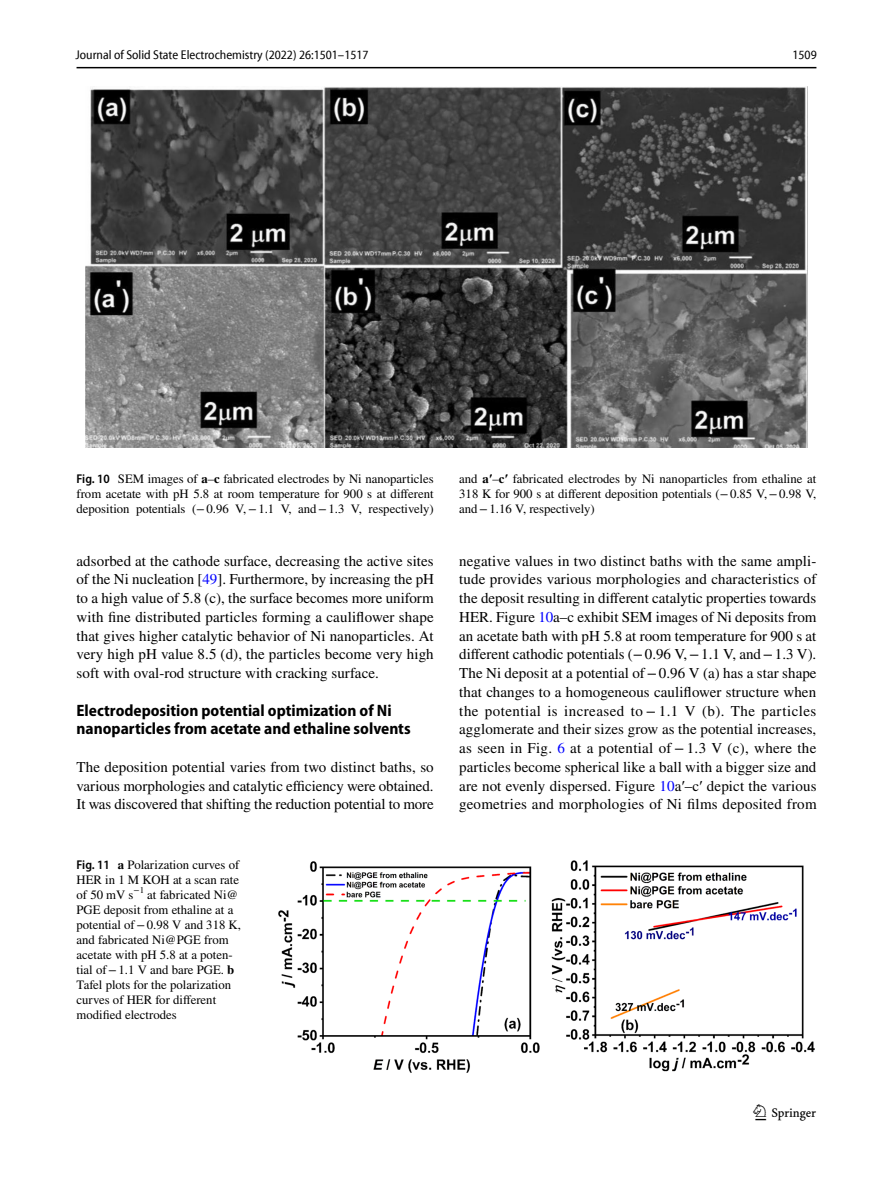
<style>
.page{position:relative;width:893px;height:1187px;background:#fff}
.page>*{position:absolute;margin:0;border:0;box-sizing:border-box;transform-origin:0 0}
.t1{font:22.5px "Springnew Regular 3";color:#000}
.t2{font:700 semi-condensed 16.5px/18.8px "Myriad Pro";color:#000}
.t3{font:15px/18.8px "STIX";letter-spacing:.005em;color:#000;text-align:justify}
.t4{font:12.75px/15px "STIX";color:#000;text-align:justify}
.t5{font:semi-condensed 12.75px "Myriad Pro Unic";color:#000}
.s1{font-family:"Myriad Pro";font-weight:600;font-stretch:semi-condensed}
.s2{font-weight:700}
.s3{font-family:"Times New Roman";font-weight:700}
.s4{color:#00f}
.s5{font-family:"Times New Roman"}
</style>
<div class="page">
<hr style="left:77px;top:67px;width:739px;height:1px;background:#000">
<img style="left:85px;top:87px;width:723px;height:360px">
<img style="left:278px;top:860px;width:537px;height:213px">
<p class="t5" style="left:76px;top:50px;width:294px">Journal of Solid State Electrochemistry (2022) 26:1501–1517</p>
<p class="t5" style="left:792px;top:50px;width:26px">1509</p>
<p class="t4" style="left:77px;top:472px;width:359px"><span class="s1">Fig. 10</span> SEM images of <span class="s2">a</span>–<span class="s2">c</span> fabricated electrodes by Ni nanoparticles from acetate with pH 5.8 at room temperature for 900 s at different deposition potentials (−0.96 V,−1.1 V, and−1.3 V, respectively)</p>
<p class="t4" style="left:459px;top:471px;width:359px">and <span class="s2">a</span><span class="s3">ʹ</span>–<span class="s2">c</span><span class="s3">ʹ</span> fabricated electrodes by Ni nanoparticles from ethaline at 318 K for 900 s at different deposition potentials (−0.85 V,−0.98 V, and−1.16 V, respectively)</p>
<p class="t3" style="left:77px;top:552px;width:359px">adsorbed at the cathode surface, decreasing the active sites of the Ni nucleation [<span class="s4">49</span>]. Furthermore, by increasing the pH to a high value of 5.8 (c), the surface becomes more uniform with fine distributed particles forming a cauliflower shape that gives higher catalytic behavior of Ni nanoparticles. At very high pH value 8.5 (d), the particles become very high soft with oval-rod structure with cracking surface.</p>
<p class="t2" style="left:77px;top:700px;width:336px">Electrodeposition potential optimization of Ni nanoparticles from acetate and ethaline solvents</p>
<p class="t3" style="left:77px;top:758px;width:359px">The deposition potential varies from two distinct baths, so various morphologies and catalytic efficiency were obtained.<br>It was discovered that shifting the reduction potential to more</p>
<p class="t4" style="left:77px;top:857px;width:166px;text-align:left"><span class="s1">Fig. 11</span> <span class="s2">a</span> Polarization curves of<br>HER in 1 M KOH at a scan rate of 50 mV s<sup>−1</sup> at fabricated Ni@<br>PGE deposit from ethaline at a potential of−0.98 V and 318 K, and fabricated Ni@PGE from acetate with pH 5.8 at a poten&shy;tial of−1.1 V and bare PGE. <span class="s2">b<br></span>Tafel plots for the polarization curves of HER for different modified electrodes</p>
<p class="t3" style="left:459px;top:552px;width:359px">negative values in two distinct baths with the same ampli&shy;tude provides various morphologies and characteristics of the deposit resulting in different catalytic properties towards HER. Figure <span class="s4">10</span>a–c exhibit SEM images of Ni deposits from an acetate bath with pH 5.8 at room temperature for 900 s at different cathodic potentials (−0.96 V,−1.1 V, and−1.3 V).<br>The Ni deposit at a potential of−0.96 V (a) has a star shape that changes to a homogeneous cauliflower structure when the potential is increased to − 1.1 V (b). The particles agglomerate and their sizes grow as the potential increases, as seen in Fig. <span class="s4">6</span> at a potential of−1.3 V (c), where the particles become spherical like a ball with a bigger size and are not evenly dispersed. Figure <span class="s4">10</span>a<span class="s5">ʹ</span>–c<span class="s5">ʹ</span> depict the various geometries and morphologies of Ni films deposited from</p>
<h1 class="t1" style="left:755px;top:1104px;width:62px">1 3</h1>
</div>
